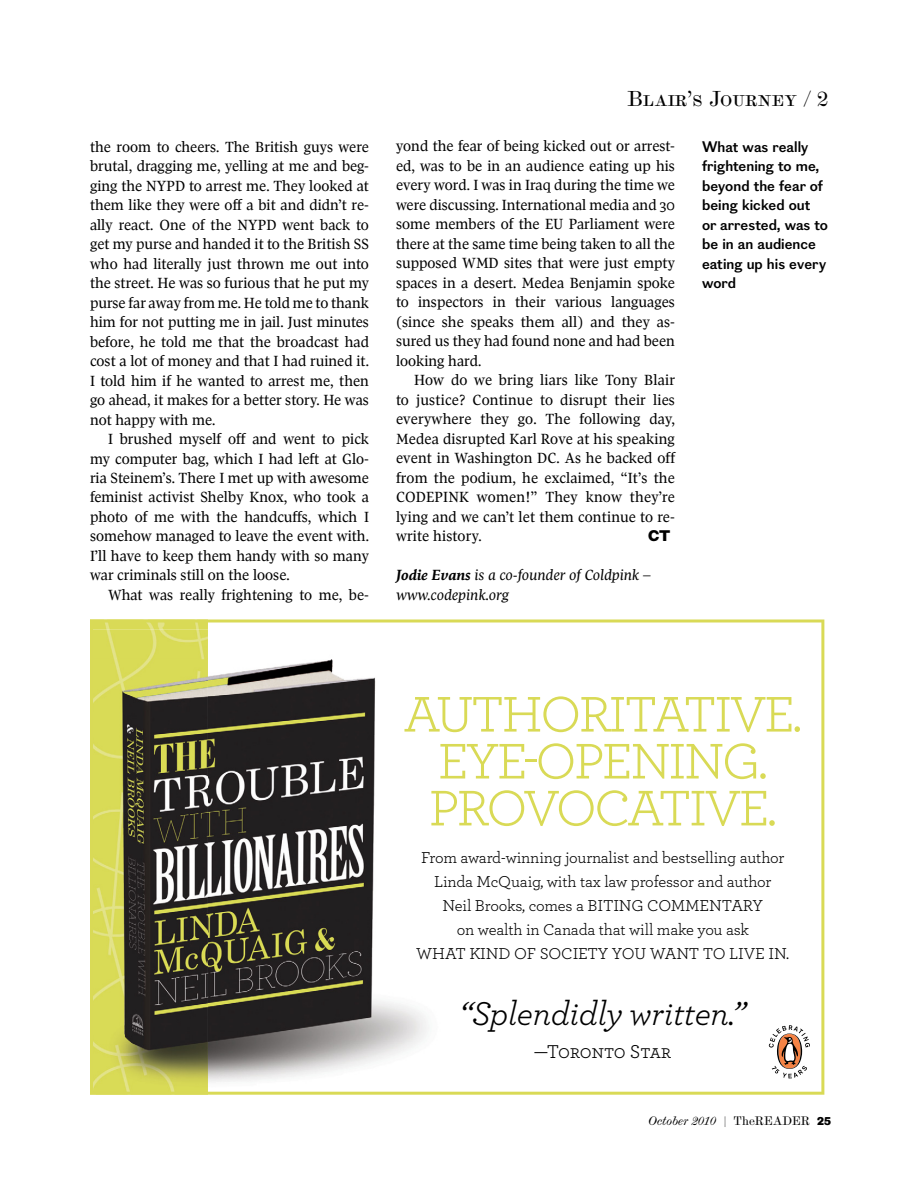
<style>
.page{position:relative;width:918px;height:1188px;background:#fff}
.page>*{position:absolute;margin:0;border:0;box-sizing:border-box;transform-origin:0 0}
.t1{font:52.5px/47px "Archer";letter-spacing:-.05em;color:#d9da56;text-align:center}
.t2{font:italic 34.5px "Archer";letter-spacing:-.01em;color:#000}
.t3{font:21px "Scotch Modern";color:#000}
.t4{font:19.5px "Archer";letter-spacing:-.01em;color:#000}
.t5{font:16.5px/24px "Archer";letter-spacing:-.01em;color:#000;text-align:center}
.t6{font:15px/19.5px "Pratt Pro";color:#000;text-align:justify}
.t7{font:700 15px/19.5px "Figgins Sans";color:#000}
.t8{font:italic 15px/19.5px "Pratt Pro";color:#000}
.t9{font:800 15px "Figgins Sans";color:#000}
.t10{font:italic 12px "Scotch Modern";color:#000}
.s1{font-family:"Goodchild Pro";font-weight:700}
.s2{font-style:normal}
.s3{font-family:"Figgins Sans";font-weight:800;font-style:normal}
</style>
<div class="page">
<svg style="left:90px;top:620px;width:734px;height:475px"></svg>
<p class="t6" style="left:90px;top:137px;width:281px">the room to cheers. The British guys were brutal, dragging me, yelling at me and beg&shy;ging the NYPD to arrest me. They looked at them like they were off a bit and didn’t re&shy;ally react. One of the NYPD went back to get my purse and handed it to the British SS who had literally just thrown me out into the street. He was so furious that he put my purse far away from me. He told me to thank him for not putting me in jail. Just minutes before, he told me that the broadcast had cost a lot of money and that I had ruined it.<br>I told him if he wanted to arrest me, then go ahead, it makes for a better story. He was not happy with me.</p>
<p class="t6" style="left:90px;top:430px;width:281px;text-indent:18px">I brushed myself off and went to pick my computer bag, which I had left at Glo&shy;ria Steinem’s. There I met up with awesome feminist activist Shelby Knox, who took a photo of me with the handcuffs, which I somehow managed to leave the event with.<br>I’ll have to keep them handy with so many war criminals still on the loose.</p>
<p class="t6" style="left:108px;top:586px;width:262px">What was really frightening to me, be-</p>
<h3 class="t3" style="left:627px;top:90px;width:202px">BLAIR’S JOURNEY / 2</h3>
<p class="t7" style="left:702px;top:138px;width:128px">What was really frightening to me, beyond the fear of being kicked out or arrested, was to be in an audience eating up his every word</p>
<p class="t6" style="left:396px;top:137px;width:281px">yond the fear of being kicked out or arrest&shy;ed, was to be in an audience eating up his every word. I was in Iraq during the time we were discussing. International media and 30 some members of the EU Parliament were there at the same time being taken to all the supposed WMD sites that were just empty spaces in a desert. Medea Benjamin spoke to inspectors in their various languages (since she speaks them all) and they as&shy;sured us they had found none and had been looking hard.</p>
<p class="t6" style="left:396px;top:371px;width:281px;text-indent:18px">How do we bring liars like Tony Blair to justice? Continue to disrupt their lies everywhere they go. The following day, Medea disrupted Karl Rove at his speaking event in Washington DC. As he backed off from the podium, he exclaimed, “It’s the CODEPINK women!” They know they’re lying and we can’t let them continue to re&shy;write history.</p>
<p class="t9" style="left:648px;top:528px;width:24px">CT</p>
<p class="t8" style="left:396px;top:566px;width:256px"><span class="s1">Jodie Evans</span> is a co-founder of Coldpink – www.codepink.org</p>
<h1 class="t1" style="left:403px;top:696px;width:400px">AUTHORITATIVE.<br>EYE-OPENING.<br>PROVOCATIVE.</h1>
<p class="t5" style="left:416px;top:847px;width:374px">From award-winning journalist and bestselling author Linda McQuaig, with tax law professor and author<br>Neil Brooks, comes a BITING COMMENTARY<br>on wealth in Canada that will make you ask<br>WHAT KIND OF SOCIETY YOU WANT TO LIVE IN.</p>
<h2 class="t2" style="left:460px;top:993px;width:288px">“Splendidly written.”</h2>
<h3 class="t4" style="left:534px;top:1044px;width:138px">—Toronto Star</h3>
<p class="t10" style="left:649px;top:1116px;width:184px">October 2010 <span class="s2">| TheREADER</span> <span class="s3">25</span></p>
</div>
